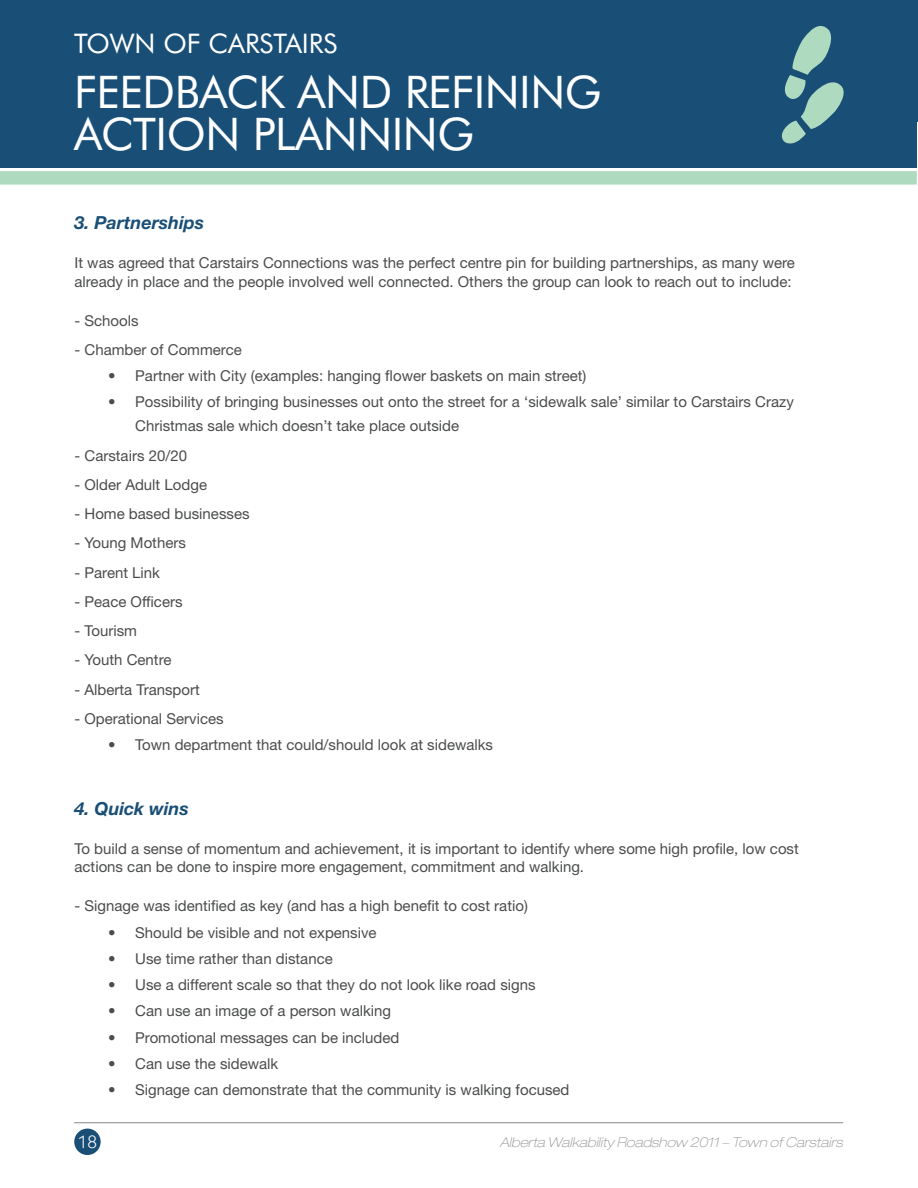
<style>
.page{position:relative;width:918px;height:1188px;background:#fff}
.page>*{position:absolute;margin:0;border:0;box-sizing:border-box;transform-origin:0 0}
.Table_of_contents_bo{font:45px/42px "Futura BT";letter-spacing:-.01em;color:#fff}
.Table_of_contents_bo-2{font:27px "Futura BT";color:#fff}
.main_text_copy_use_t{font:italic 700 18px "Helvetica Neue LT Std";color:#194f77}
.t1{font:18px "Kabel IT Cby BT";color:#fff}
.main_text_copy_use_t-2{font:15px/18.8px "Helvetica Neue LT Std";color:#4b4c4d}
.bullets{font:15px/24px "Helvetica Neue LT Std";color:#4b4c4d}
.t2{font:italic 100 expanded 13.5px "Helvetica Neue LT Std";color:#939598}
</style>
<div class="page">
<hr style="left:74px;top:1122px;width:769px;height:1px;background:#939598">
<div style="left:74px;top:1129px;width:27px;height:26px;background:#194f77;border-radius:50%"></div>
<div style="left:0;top:0;width:918px;height:122px;background:#194f77"></div>
<div style="left:0;top:97px;width:917px;height:70px;background:#194f77"></div>
<div style="left:0;top:171px;width:917px;height:14px;background:#aedbc0"></div>
<svg style="left:781px;top:26px;width:63px;height:118px"></svg>
<p class="Table_of_contents_bo-2" style="left:74px;top:27px;width:265px">TOWN OF CARSTAIRS</p>
<p class="Table_of_contents_bo" style="left:74px;top:71px;width:529px">FEEDBACK AND REFINING<br>ACTION PLANNING</p>
<p class="main_text_copy_use_t" style="left:75px;top:211px;width:131px">3. Partnerships</p>
<p class="main_text_copy_use_t-2" style="left:75px;top:253px;width:722px">It was agreed that Carstairs Connections was the perfect centre pin for building partnerships, as many were already in place and the people involved well connected. Others the group can look to reach out to include:</p>
<p class="main_text_copy_use_t-2" style="left:75px;top:311px;width:66px">- Schools</p>
<p class="main_text_copy_use_t-2" style="left:75px;top:340px;width:169px">- Chamber of Commerce</p>
<p class="bullets" style="left:108px;top:364px;width:480px">• Partner with City (examples: hanging flower baskets on main street)</p>
<p class="bullets" style="left:135px;top:390px;width:660px;text-indent:-27px">• Possibility of bringing businesses out onto the street for a ‘sidewalk sale’ similar to Carstairs Crazy<br>Christmas sale which doesn’t take place outside</p>
<p class="main_text_copy_use_t-2" style="left:75px;top:446px;width:114px">- Carstairs 20/20</p>
<p class="main_text_copy_use_t-2" style="left:75px;top:475px;width:134px">- Older Adult Lodge</p>
<p class="main_text_copy_use_t-2" style="left:75px;top:504px;width:177px">- Home based businesses</p>
<p class="main_text_copy_use_t-2" style="left:75px;top:533px;width:113px">- Young Mothers</p>
<p class="main_text_copy_use_t-2" style="left:75px;top:563px;width:87px">- Parent Link</p>
<p class="main_text_copy_use_t-2" style="left:75px;top:592px;width:110px">- Peace Officers</p>
<p class="main_text_copy_use_t-2" style="left:75px;top:621px;width:64px">- Tourism</p>
<p class="main_text_copy_use_t-2" style="left:75px;top:650px;width:98px">- Youth Centre</p>
<p class="main_text_copy_use_t-2" style="left:75px;top:680px;width:127px">- Alberta Transport</p>
<p class="main_text_copy_use_t-2" style="left:75px;top:709px;width:151px">- Operational Services</p>
<p class="bullets" style="left:108px;top:733px;width:386px">• Town department that could/should look at sidewalks</p>
<p class="main_text_copy_use_t" style="left:75px;top:797px;width:116px">4. Quick wins</p>
<p class="main_text_copy_use_t-2" style="left:75px;top:839px;width:726px">To build a sense of momentum and achievement, it is important to identify where some high profile, low cost actions can be done to inspire more engagement, commitment and walking.</p>
<p class="main_text_copy_use_t-2" style="left:75px;top:896px;width:455px">- Signage was identified as key (and has a high benefit to cost ratio)</p>
<p class="bullets" style="left:108px;top:920px;width:270px">• Should be visible and not expensive</p>
<p class="bullets" style="left:108px;top:946px;width:226px">• Use time rather than distance</p>
<p class="bullets" style="left:108px;top:973px;width:429px">• Use a different scale so that they do not look like road signs</p>
<p class="bullets" style="left:108px;top:999px;width:284px">• Can use an image of a person walking</p>
<p class="bullets" style="left:108px;top:1025px;width:293px">• Promotional messages can be included</p>
<p class="bullets" style="left:108px;top:1051px;width:172px">• Can use the sidewalk</p>
<p class="bullets" style="left:108px;top:1078px;width:463px">• Signage can demonstrate that the community is walking focused</p>
<p class="t1" style="left:78px;top:1131px;width:21px">18</p>
<p class="t2" style="left:500px;top:1134px;width:345px">Alberta Walkability Roadshow 2011 – Town of Carstairs</p>
</div>
